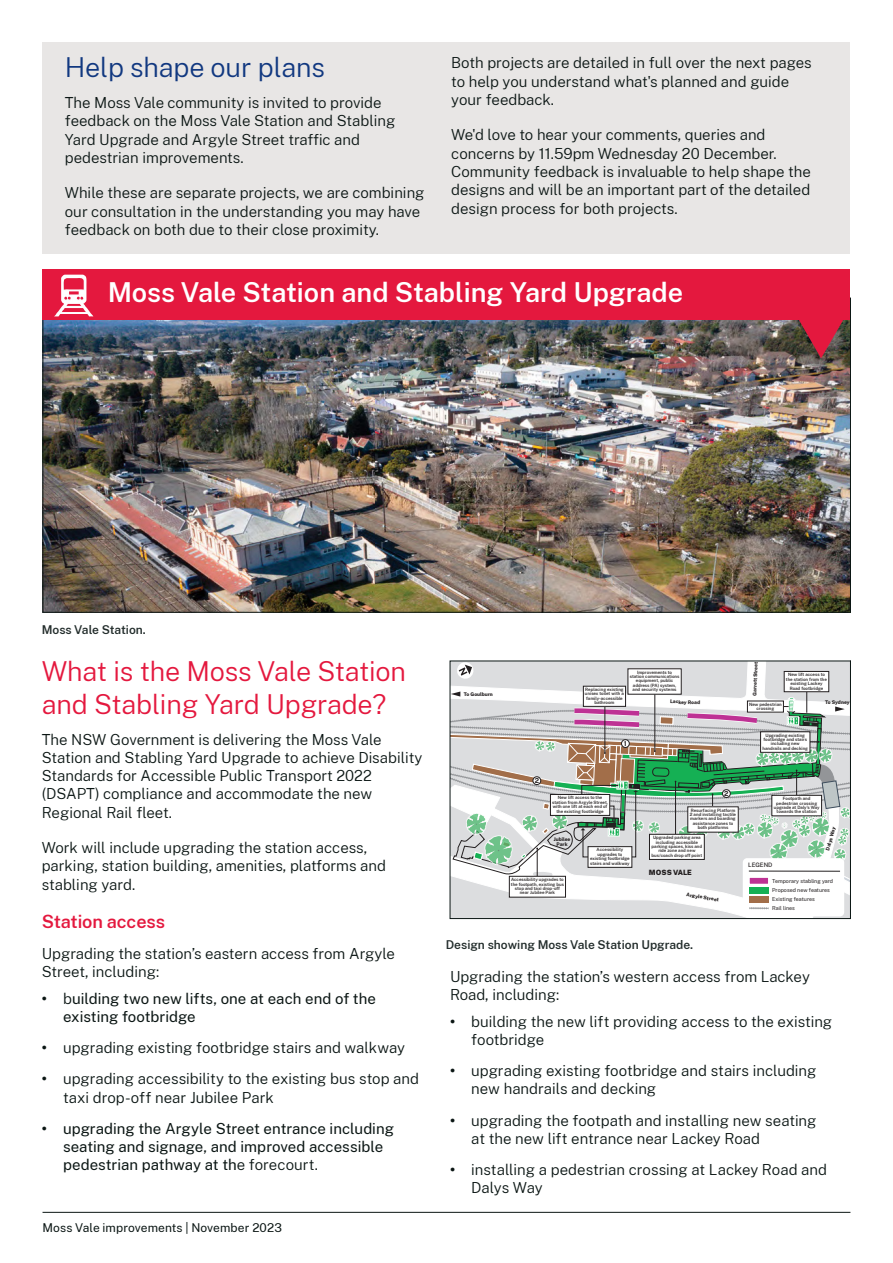
<style>
.page{position:relative;width:893px;height:1263px;background:#fff}
.page>*{position:absolute;margin:0;border:0;box-sizing:border-box;transform-origin:0 0}
.Heading_2__H2{font:300 27px/33px "Public Sans NSW";letter-spacing:-.005em;color:#e4183e}
.Intro_Copy{font:600 27px "Public Sans NSW";color:#fff}
.Heading_2__H2-2{font:300 27px "Public Sans NSW";letter-spacing:-.005em;color:#113880}
.Heading_4__H4{font:600 18px "Public Sans NSW";letter-spacing:-.005em;color:#e4183e}
.Body{font:300 15px/18.3px "Public Sans NSW";color:#0b1614}
.Level_1_bullet{font:300 15px/18.3px "Public Sans NSW";color:#0b1614}
.Level_1_bullet-2{font:15px/18.3px "Public Sans NSW";color:#0b1614}
.t1{font:600 12px "Public Sans NSW";color:#232d2c}
.t2{font:12px "Public Sans NSW";letter-spacing:.01em;color:#0b1614}
.t3{font:900 7.2px "Public Sans";color:#231f20}
.t4{font:700 6.75px "Public Sans";color:#231f20}
.t5{font:500 6px "Public Sans";color:#231f20}
.t6{font:5.4px/9px "Public Sans";color:#231f20}
.t7{font:800 4.95px/4.9px "Public Sans";color:#231f20;text-align:center}
.t8{font:600 4.35px/4.3px "Public Sans";color:#231f20;text-align:center}
.s1{font-family:"Public Sans";font-weight:700}
.s2{font-weight:300}
</style>
<div class="page">
<div style="left:43px;top:43px;width:807px;height:211px;background:#e8e6e5"></div>
<img style="left:45px;top:320px;width:804px;height:291px">
<svg style="left:452px;top:663px;width:397px;height:254px"></svg>
<div style="left:450px;top:661px;width:401px;height:258px;border:1px solid #0b1614"></div>
<div style="left:43px;top:270px;width:807px;height:50px;background:#e4183e"></div>
<img style="left:54px;top:275px;width:39px;height:42px">
<hr style="left:43px;top:1212px;width:807px;height:1px;background:#0b1614">
<svg style="left:795px;top:320px;width:52px;height:38px;background:#4a4c3f"></svg>
<h2 class="Heading_2__H2-2" style="left:65px;top:47px;width:262px">Help shape our plans</h2>
<p class="Body" style="left:65px;top:93px;width:332px">The Moss Vale community is invited to provide feedback on the Moss Vale Station and Stabling Yard Upgrade and Argyle Street traffic and pedestrian improvements.</p>
<p class="Body" style="left:65px;top:183px;width:361px">While these are separate projects, we are combining our consultation in the understanding you may have feedback on both due to their close proximity.</p>
<p class="Body" style="left:451px;top:53px;width:362px">Both projects are detailed in full over the next pages to help you understand what's planned and guide your feedback.</p>
<p class="Body" style="left:451px;top:125px;width:361px">We'd love to hear your comments, queries and concerns by 11.59pm Wednesday 20 December.<br>Community feedback is invaluable to help shape the designs and will be an important part of the detailed design process for both projects.</p>
<p class="Intro_Copy" style="left:108px;top:272px;width:577px">Moss Vale Station and Stabling Yard Upgrade</p>
<p class="t1" style="left:42px;top:621px;width:106px">Moss Vale Station.</p>
<h2 class="Heading_2__H2" style="left:42px;top:652px;width:366px">What is the Moss Vale Station and Stabling Yard Upgrade?</h2>
<p class="Body" style="left:42px;top:729px;width:382px">The NSW Government is delivering the Moss Vale Station and Stabling Yard Upgrade to achieve Disability Standards for Accessible Public Transport 2022 (DSAPT) compliance and accommodate the new Regional Rail fleet.</p>
<p class="Body" style="left:42px;top:837px;width:346px">Work will include upgrading the station access, parking, station building, amenities, platforms and stabling yard.</p>
<h4 class="Heading_4__H4" style="left:42px;top:908px;width:125px">Station access</h4>
<p class="Body" style="left:42px;top:943px;width:355px">Upgrading the station’s eastern access from Argyle<br>Street, including:</p>
<p class="Level_1_bullet-2" style="left:63px;top:988px;width:314px;text-indent:-21px"><span class="s1">•</span> <span class="s2">b</span>uilding two new lifts, one at each end of the existing footbridge</p>
<p class="Level_1_bullet" style="left:42px;top:1038px;width:365px"><span class="s1">•</span> upgrading existing footbridge stairs and walkway</p>
<p class="Level_1_bullet" style="left:63px;top:1069px;width:358px;text-indent:-21px"><span class="s1">•</span> upgrading accessibility to the existing bus stop and taxi drop-off near Jubilee Park</p>
<p class="Level_1_bullet-2" style="left:63px;top:1118px;width:332px;text-indent:-21px"><span class="s1">•</span> upgrading the Argyle Street entrance including seating and signage, and improved accessible pedestrian pathway at th<span class="s2">e forecourt.</span></p>
<p class="t2" style="left:43px;top:1219px;width:241px">Moss Vale improvements | November 2023</p>
<p class="t7" style="left:464px;top:691px;width:31px">To Goulburn</p>
<p class="t8" style="left:630px;top:670px;width:51px">Improvements to station communications equipment, public address (PA) system, and security systems</p>
<p class="t8" style="left:585px;top:687px;width:40px">Replacing existing unisex toilet with a family-accessible bathroom</p>
<p class="t7" style="left:670px;top:699px;width:32px;rotate:2deg">Lackey Road</p>
<p class="t4" style="left:535px;top:776px;width:6px">2</p>
<p class="t4" style="left:624px;top:738px;width:4px">1</p>
<p class="t8" style="left:552px;top:795px;width:57px">New lift access to the station from Argyle Street, with one lift at each end of the existing footbridge</p>
<p class="t7" style="left:554px;top:836px;width:18px">Jubilee<br>Park</p>
<p class="t8" style="left:590px;top:847px;width:41px">Accessibility upgrades to existing footbridge stairs and walkway</p>
<p class="t8" style="left:511px;top:877px;width:55px">Accessibility upgrades to the footpath, existing bus stop and taxi drop-off near Jubilee Park</p>
<p class="t4" style="left:724px;top:788px;width:6px">2</p>
<p class="t8" style="left:690px;top:808px;width:48px">Resurfacing Platform<br>2 and installing tactile markers and boarding assistance zones to both platforms</p>
<p class="t8" style="left:652px;top:835px;width:52px">Upgraded parking area including accessible parking spaces, kiss and ride zone and new bus/coach drop off point</p>
<p class="t3" style="left:649px;top:867px;width:44px">MOSS VALE</p>
<p class="t7" style="left:687px;top:892px;width:34px;rotate:9deg">Argyle Street</p>
<p class="t1" style="left:446px;top:935px;width:249px">Design showing Moss Vale Station Upgrade.</p>
<p class="t7" style="left:752px;top:696px;width:36px;rotate:-87deg">Garrett Street</p>
<p class="t8" style="left:786px;top:672px;width:43px">New lift access to the station from the existing Lackey<br>Road footbridge</p>
<p class="t8" style="left:749px;top:702px;width:34px">New pedestrian crossing</p>
<p class="t8" style="left:762px;top:733px;width:47px">Upgrading existing footbridge and stairs including new handrails and decking</p>
<p class="t7" style="left:825px;top:699px;width:26px">To Sydney</p>
<p class="t8" style="left:774px;top:796px;width:47px">Footpath and pedestrian crossing upgrade at Daly’s Way towards the station</p>
<p class="t5" style="left:748px;top:861px;width:26px">LEGEND</p>
<p class="t7" style="left:825px;top:850px;width:26px;rotate:-75deg">Dalys Way</p>
<p class="t6" style="left:772px;top:876px;width:62px">Temporary stabling yard<br>Proposed new features<br>Existing features<br>Rail lines</p>
<p class="Body" style="left:450px;top:966px;width:361px">Upgrading the station’s western access from Lackey<br>Road, including:</p>
<p class="Level_1_bullet" style="left:471px;top:1011px;width:362px;text-indent:-21px"><span class="s1">•</span> building the new lift providing access to the existing footbridge</p>
<p class="Level_1_bullet" style="left:471px;top:1060px;width:347px;text-indent:-21px"><span class="s1">•</span> upgrading existing footbridge and stairs including new handrails and decking</p>
<p class="Level_1_bullet" style="left:471px;top:1110px;width:347px;text-indent:-21px"><span class="s1">•</span> upgrading the footpath and installing new seating at the new lift entrance near Lackey Road</p>
<p class="Level_1_bullet" style="left:471px;top:1159px;width:357px;text-indent:-21px"><span class="s1">•</span> installing a pedestrian crossing at Lackey Road and<br>Dalys Way</p>
</div>
